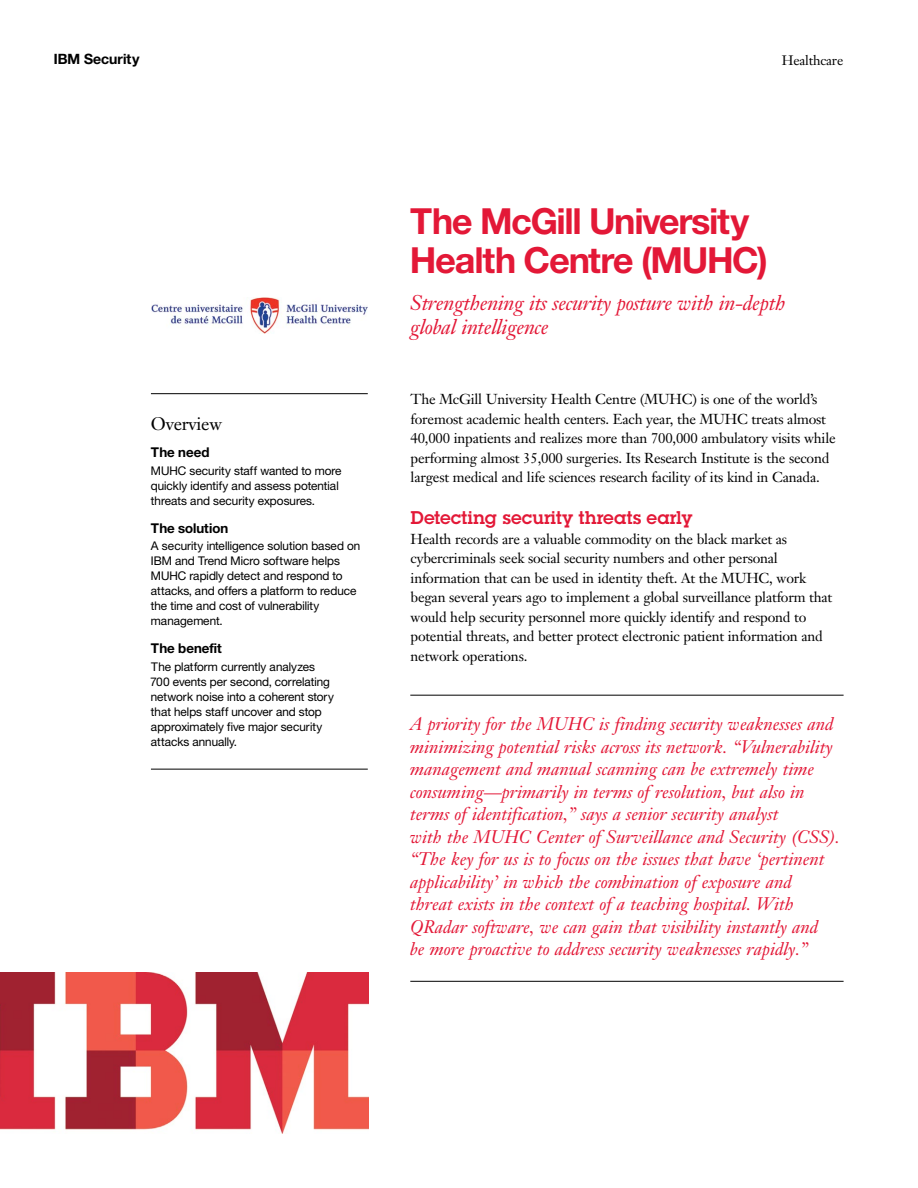
<style>
.page{position:relative;width:918px;height:1188px;background:#fff}
.page>*{position:absolute;margin:0;border:0;box-sizing:border-box;transform-origin:0 0}
.t1{font:700 36px/39px "Helv Neuefor IBM";letter-spacing:-.02em;color:#e31837}
.t2{font:italic 21px/24px "Janson Text LT Pro";letter-spacing:-.015em;color:#e31837}
.t3{font:italic 18px/22.5px "Janson Text LT Pro";color:#e31837}
.t4{font:600 18px "Lubalinfor IBM";color:#e31837}
.t5{font:18px "Janson Text LT Pro";letter-spacing:-.015em;color:#000}
.t6{font:14.25px/19.5px "Janson Text LT Pro";letter-spacing:-.015em;color:#000}
.t7{font:700 14.25px "Helv Neuefor IBM";color:#000}
.t8{font:700 13.5px "Helv Neuefor IBM";color:#000}
.t9{font:13.5px "Janson Text LT Pro";letter-spacing:-.015em;color:#000}
.t10{font:12px/15px "Helv Neuefor IBM";color:#000}
</style>
<div class="page">
<img style="left:0;top:973px;width:368px;height:161px">
<img style="left:151px;top:298px;width:216px;height:36px">
<hr style="left:410px;top:695px;width:434px;height:1px;background:#000">
<hr style="left:410px;top:981px;width:434px;height:1px;background:#000">
<hr style="left:151px;top:393px;width:217px;height:1px;background:#000">
<hr style="left:151px;top:769px;width:217px;height:1px;background:#000">
<h2 class="t7" style="left:54px;top:50px;width:87px">IBM Security</h2>
<h2 class="t9" style="left:782px;top:52px;width:63px">Healthcare</h2>
<h2 class="t5" style="left:151px;top:413px;width:73px">Overview</h2>
<h2 class="t8" style="left:151px;top:444px;width:60px">The need</h2>
<p class="t10" style="left:151px;top:463px;width:192px">MUHC security staff wanted to more quickly identify and assess potential threats and security exposures.</p>
<h2 class="t8" style="left:151px;top:520px;width:79px">The solution</h2>
<p class="t10" style="left:151px;top:538px;width:211px">A security intelligence solution based on IBM and Trend Micro software helps MUHC rapidly detect and respond to attacks, and offers a platform to reduce the time and cost of vulnerability management.</p>
<h2 class="t8" style="left:151px;top:640px;width:73px">The benefit</h2>
<p class="t10" style="left:151px;top:659px;width:185px">The platform currently analyzes<br>700 events per second, correlating network noise into a coherent story that helps staff uncover and stop approximately five major security attacks annually.</p>
<h1 class="t1" style="left:410px;top:201px;width:359px">The McGill University<br>Health Centre (MUHC)</h1>
<h2 class="t2" style="left:410px;top:291px;width:377px">Strengthening its security posture with in-depth global intelligence</h2>
<p class="t6" style="left:411px;top:389px;width:427px">The McGill University Health Centre (MUHC) is one of the world’s foremost academic health centers. Each year, the MUHC treats almost 40,000 inpatients and realizes more than 700,000 ambulatory visits while performing almost 35,000 surgeries. Its Research Institute is the second largest medical and life sciences research facility of its kind in Canada.</p>
<h2 class="t4" style="left:411px;top:506px;width:284px">Detecting security threats early</h2>
<p class="t6" style="left:411px;top:529px;width:423px">Health records are a valuable commodity on the black market as cybercriminals seek social security numbers and other personal information that can be used in identity theft. At the MUHC, work began several years ago to implement a global surveillance platform that would help security personnel more quickly identify and respond to potential threats, and better protect electronic patient information and network operations.</p>
<p class="t3" style="left:410px;top:713px;width:431px">A priority for the MUHC is finding security weaknesses and minimizing potential risks across its network. “Vulnerability management and manual scanning can be extremely time consuming—primarily in terms of resolution, but also in terms of identification,” says a senior security analyst<br>with the MUHC Center of Surveillance and Security (CSS). “The key for us is to focus on the issues that have ‘pertinent applicability’ in which the combination of exposure and<br>threat exists in the context of a teaching hospital. With QRadar software, we can gain that visibility instantly and<br>be more proactive to address security weaknesses rapidly.”</p>
</div>
